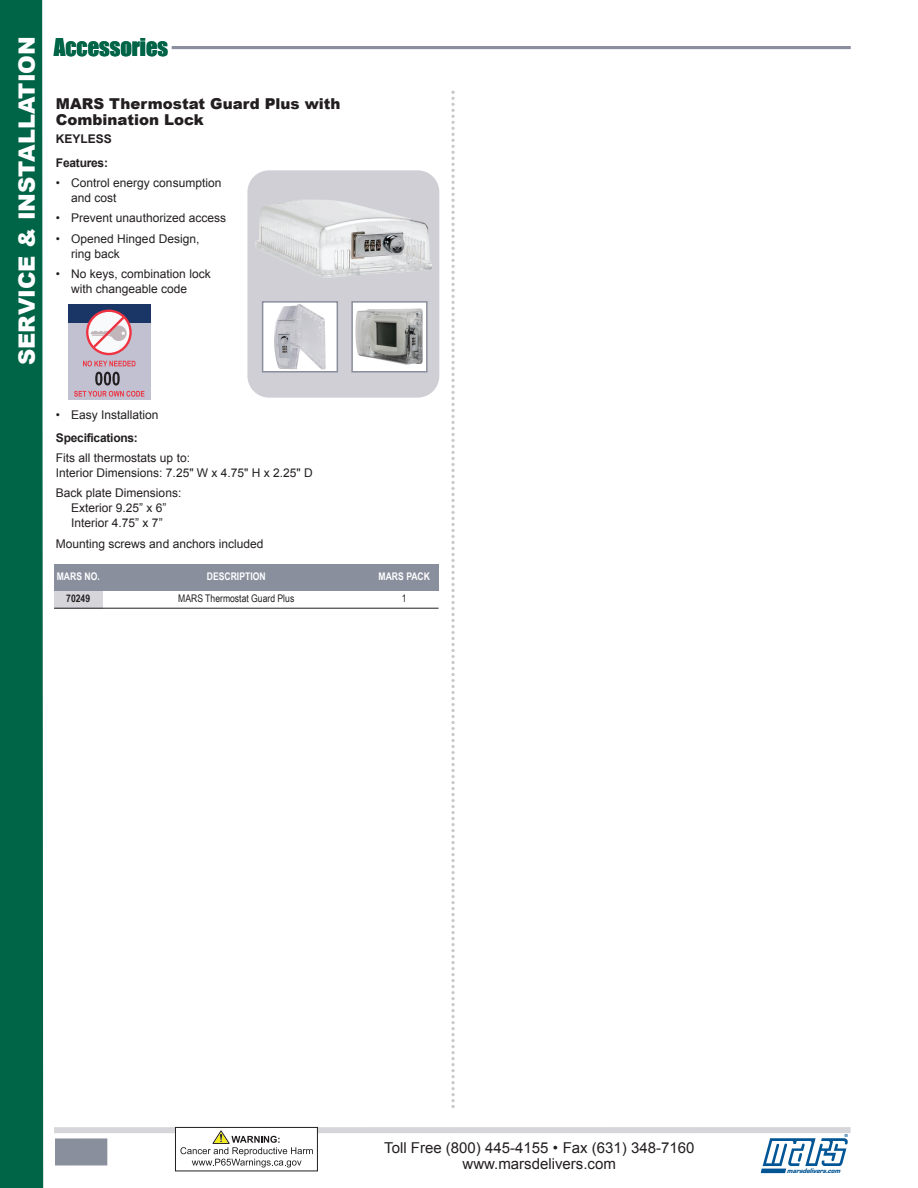
<style>
.page{position:relative;width:918px;height:1188px;background:#fff}
.page>*{position:absolute;margin:0;border:0;box-sizing:border-box;transform-origin:0 0}
.t1{font:900 22.5px "Arial";color:#fff}
.t2{font:22.5px "Impact";color:#006446}
.t3{font:15px "Arial";color:#231f20}
.t4{font:900 15px/16.5px "Arial";color:#231f20}
.t5{font:12px/15px "Arial";color:#231f20}
.t6{font:700 12px "Arial";letter-spacing:-.02em;color:#231f20}
.t7{font:700 12px "Arial";color:#231f20}
.t8{font:700 10.5px "Arial Narrow";color:#fff}
.t9{font:10.5px "Arial Narrow";color:#231f20}
.t10{font:700 10.5px "Arial Narrow";color:#231f20}
.t11{font:italic 6.9px "Eurostile Black DTC";color:#005595}
.t12{font:700 4.2px "Helvetica Neue";color:#005595;scale:1.1 1}
</style>
<div class="page">
<div style="left:55px;top:1138px;width:52px;height:27px;background:#8a8f9d"></div>
<div style="left:54px;top:1127px;width:797px;height:6px;background:#d6d5da"></div>
<svg style="left:761px;top:1138px;width:87px;height:35px"></svg>
<div style="left:175px;top:1127px;width:142px;height:44px;background:#fff"></div>
<svg style="left:180px;top:1130px;width:133px;height:37px"></svg>
<div style="left:175px;top:1127px;width:143px;height:44px;border:1px solid #231f20"></div>
<div style="left:0;top:0;width:43px;height:1188px;background:#006446"></div>
<svg style="left:452px;top:91px;width:3px;height:1017px"></svg>
<hr style="left:172px;top:46px;width:679px;height:3px;background:#8a8f9d">
<div style="left:247px;top:170px;width:192px;height:228px;background:#cfcfd5;border-radius:22px"></div>
<img style="left:255px;top:199px;width:177px;height:79px">
<div style="left:54px;top:564px;width:48px;height:27px;background:#8a8f9d"></div>
<div style="left:102px;top:564px;width:268px;height:27px;background:#8a8f9d"></div>
<div style="left:370px;top:564px;width:69px;height:27px;background:#8a8f9d"></div>
<div style="left:54px;top:591px;width:48px;height:18px;background:#d6d5da"></div>
<hr style="left:54px;top:608px;width:385px;height:1px;background:#231f20">
<img style="left:265px;top:304px;width:70px;height:66px">
<div style="left:262px;top:301px;width:76px;height:72px;border:2px solid #8a8f9d"></div>
<img style="left:354px;top:304px;width:71px;height:66px">
<div style="left:351px;top:301px;width:77px;height:72px;border:2px solid #8a8f9d"></div>
<div style="left:69px;top:323px;width:82px;height:77px;background:#c1c1d2"></div>
<div style="left:69px;top:304px;width:82px;height:19px;background:#193667"></div>
<svg style="left:87px;top:311px;width:44px;height:43px"></svg>
<div style="left:86px;top:310px;width:46px;height:45px;border:2px solid #ee3341;border-radius:50%"></div>
<svg style="left:90px;top:314px;width:37px;height:37px"></svg>
<svg style="left:83px;top:361px;width:53px;height:5px"></svg>
<svg style="left:74px;top:372px;width:70px;height:25px"></svg>
<p class="t1" style="left:10px;top:365px;width:331px;rotate:-90deg">SERVICE &amp; INSTALLATION</p>
<p class="t2" style="left:54px;top:33px;width:116px">Accessories</p>
<p class="t4" style="left:56px;top:95px;width:286px">MARS Thermostat Guard Plus with<br>Combination Lock</p>
<p class="t7" style="left:56px;top:133px;width:58px">KEYLESS</p>
<p class="t6" style="left:56px;top:156px;width:54px">Features:</p>
<p class="t5" style="left:71px;top:175px;width:152px;text-indent:-15px">• Control energy consumption and cost</p>
<p class="t5" style="left:56px;top:211px;width:172px">• Prevent unauthorized access</p>
<p class="t5" style="left:71px;top:231px;width:130px;text-indent:-15px">• Opened Hinged Design, ring back</p>
<p class="t5" style="left:71px;top:266px;width:141px;text-indent:-15px">• No keys, combination lock with changeable code</p>
<p class="t5" style="left:56px;top:407px;width:104px">• Easy Installation</p>
<p class="t6" style="left:56px;top:431px;width:83px">Specifications:</p>
<p class="t5" style="left:56px;top:450px;width:258px">Fits all thermostats up to:<br>Interior Dimensions: 7.25" W x 4.75" H x 2.25" D</p>
<p class="t5" style="left:56px;top:486px;width:127px;text-align:center">Back plate Dimensions:<br>Exterior 9.25” x 6”<br>Interior 4.75” x 7”</p>
<p class="t5" style="left:56px;top:536px;width:209px">Mounting screws and anchors included</p>
<p class="t8" style="left:57px;top:570px;width:45px">MARS NO.</p>
<p class="t8" style="left:207px;top:570px;width:60px">DESCRIPTION</p>
<p class="t8" style="left:379px;top:570px;width:53px">MARS PACK</p>
<p class="t10" style="left:66px;top:592px;width:25px">70249</p>
<p class="t9" style="left:178px;top:592px;width:118px">MARS Thermostat Guard Plus</p>
<p class="t9" style="left:402px;top:592px;width:6px">1</p>
<p class="t3" style="left:384px;top:1139px;width:312px">Toll Free (800) 445-4155 • Fax (631) 348-7160</p>
<p class="t3" style="left:463px;top:1156px;width:155px">www.marsdelivers.com</p>
<p class="t12" style="left:845px;top:1134px;width:5px">®</p>
<p class="t11" style="left:787px;top:1167px;width:56px">marsdelivers.com</p>
</div>
